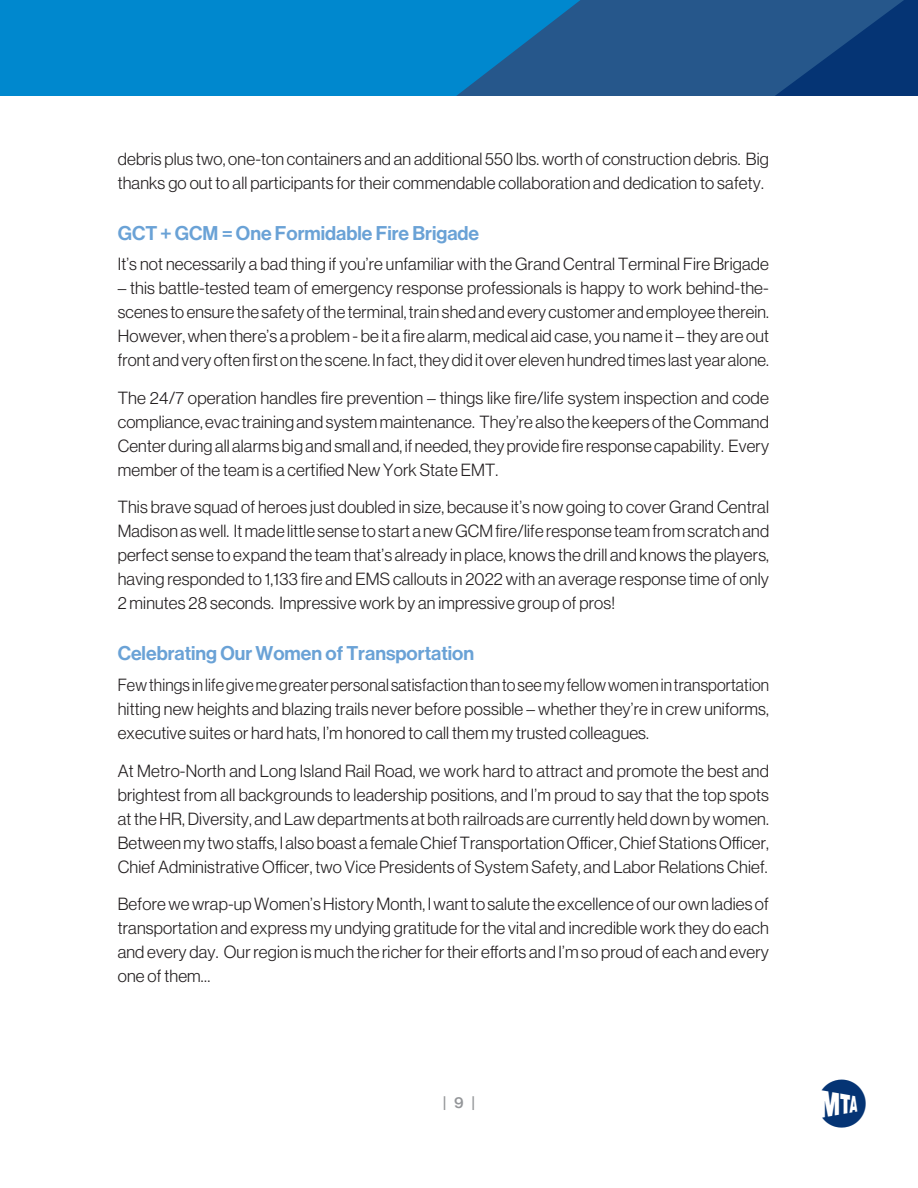
<style>
.page{position:relative;width:918px;height:1188px;background:#fff}
.page>*{position:absolute;margin:0;border:0;box-sizing:border-box;transform-origin:0 0}
.t1{font:48px "MTA Logo";color:#053474}
.ANALYSIS_SUB_HEADER{font:19.5px "N Haas Grotesk DS Pro 65 Md";color:#6aa2d6}
.Paragraph{font:17.25px/24px "N Haas Grotesk DS Pro 45 Lt";letter-spacing:.01em;color:#231f20;text-align:justify}
.Paragraph-2{font:17.25px/24px "N Haas Grotesk DS Pro 45 Lt";letter-spacing:.01em;color:#231f20;text-align:justify;scale:.95 1}
.t2{font:15px "N Haas Grotesk TX Pro 65 Md";color:#939598}
</style>
<div class="page">
<div style="left:699px;top:0;width:219px;height:96px;background:#053474"></div>
<svg style="left:580px;top:0;width:324px;height:96px;fill:#26578b"></svg>
<svg style="left:0;top:0;width:580px;height:96px;background:#0482c6"></svg>
<p class="Paragraph" style="left:118px;top:147px;width:653px">debris plus two, one-ton containers and an additional 550 lbs. worth of construction debris. Big thanks go out to all participants for their commendable collaboration and dedication to safety.</p>
<p class="ANALYSIS_SUB_HEADER" style="left:118px;top:222px;width:363px">GCT + GCM = One Formidable Fire Brigade</p>
<p class="Paragraph" style="left:118px;top:252px;width:653px">It’s not necessarily a bad thing if you’re unfamiliar with the Grand Central Terminal Fire Brigade</p>
<p class="Paragraph" style="left:118px;top:276px;width:653px">– this battle-tested team of emergency response professionals is happy to work behind-the&shy;scenes to ensure the safety of the terminal, train shed and every customer and employee therein.<br>However, when there’s a problem - be it a fire alarm, medical aid case, you name it – they are out front and very often first on the scene. In fact, they did it over eleven hundred times last year alone.</p>
<p class="Paragraph" style="left:118px;top:386px;width:653px">The 24/7 operation handles fire prevention – things like fire/life system inspection and code compliance, evac training and system maintenance. They’re also the keepers of the Command Center during all alarms big and small and, if needed, they provide fire response capability. Every member of the team is a certified New York State EMT.</p>
<p class="Paragraph" style="left:118px;top:495px;width:653px">This brave squad of heroes just doubled in size, because it’s now going to cover Grand Central Madison as well. It made little sense to start a new GCM fire/life response team from scratch and perfect sense to expand the team that’s already in place, knows the drill and knows the players, having responded to 1,133 fire and EMS callouts in 2022 with an average response time of only 2 minutes 28 seconds. Impressive work by an impressive group of pros!</p>
<p class="ANALYSIS_SUB_HEADER" style="left:118px;top:642px;width:358px">Celebrating Our Women of Transportation</p>
<p class="Paragraph-2" style="left:118px;top:673px;width:687px">Few things in life give me greater personal satisfaction than to see my fellow women in transportation hitting new heights and blazing trails never before possible – whether they’re in crew uniforms, executive suites or hard hats, I’m honored to call them my trusted colleagues.</p>
<p class="Paragraph" style="left:118px;top:759px;width:653px">At Metro-North and Long Island Rail Road, we work hard to attract and promote the best and brightest from all backgrounds to leadership positions, and I’m proud to say that the top spots at the HR, Diversity, and Law departments at both railroads are currently held down by women.<br>Between my two staffs, I also boast a female Chief Transportation Officer, Chief Stations Officer, Chief Administrative Officer, two Vice Presidents of System Safety, and Labor Relations Chief.</p>
<p class="Paragraph" style="left:118px;top:892px;width:653px">Before we wrap-up Women’s History Month, I want to salute the excellence of our own ladies of transportation and express my undying gratitude for the vital and incredible work they do each and every day. Our region is much the richer for their efforts and I’m so proud of each and every one of them…</p>
<p class="t2" style="left:443px;top:1093px;width:34px">| 9 |</p>
<h1 class="t1" style="left:822px;top:1080px;width:47px">M</h1>
</div>
